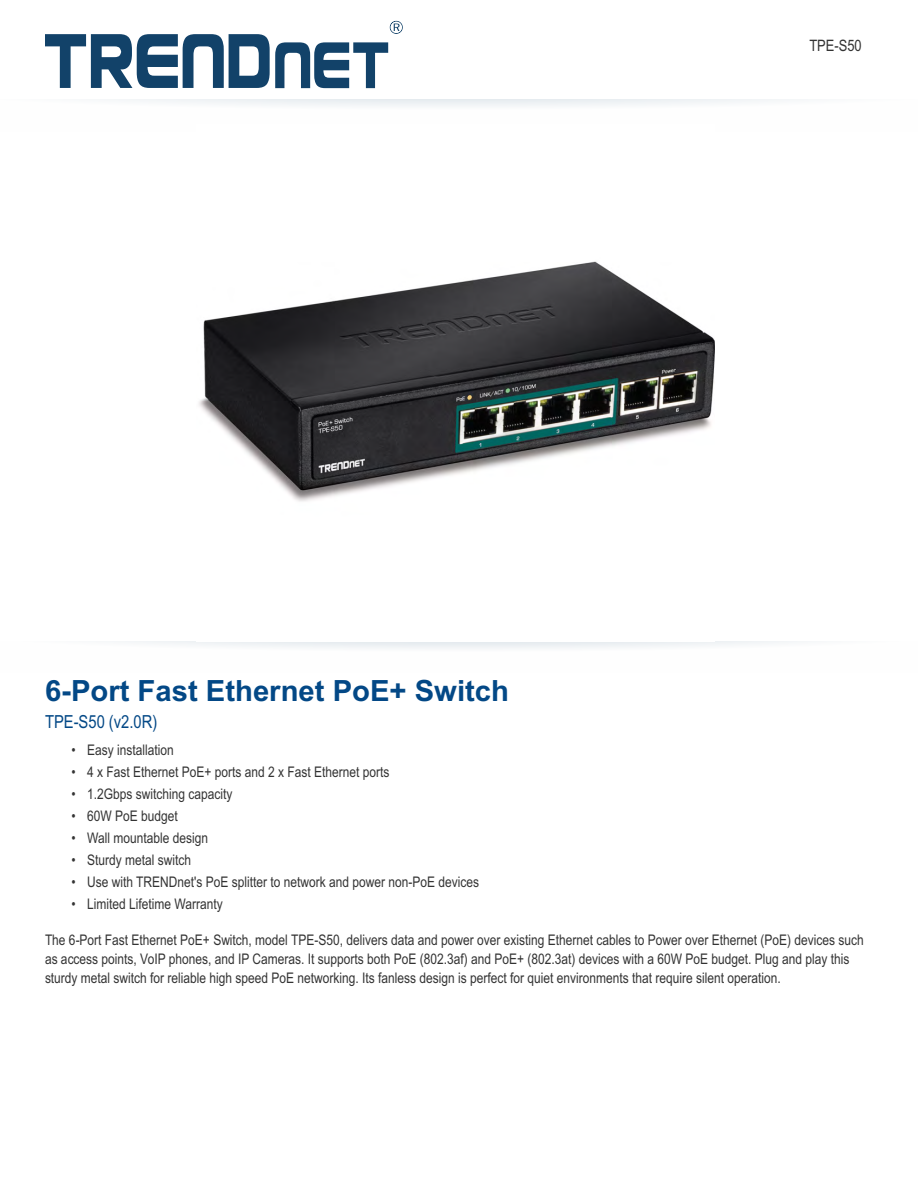
<style>
.page{position:relative;width:918px;height:1188px;background:#fff}
.page>*{position:absolute;margin:0;border:0;box-sizing:border-box;transform-origin:0 0}
.t1{font:700 29.25px "Arial";color:#034886}
.t2{font:18px "Arial Narrow";color:#034886}
.t3{font:15.75px "Arial Narrow";color:#333}
.t4{font:14.7px/19px "Arial Narrow";color:#333}
</style>
<div class="page">
<div style="left:0;top:99px;width:918px;height:32px;background:linear-gradient(to right,#fbfcfc,#fcfcfd)"></div>
<svg style="left:143px;top:642px;width:636px;height:7px"></svg>
<img style="left:197px;top:124px;width:517px;height:378px">
<svg style="left:45px;top:21px;width:358px;height:67px"></svg>
<h1 class="t1" style="left:45px;top:679px;width:466px">6-Port Fast Ethernet PoE+ Switch</h1>
<p class="t2" style="left:45px;top:715px;width:114px">TPE-S50 (v2.0R)</p>
<p class="t4" style="left:72px;top:742px;width:104px">• Easy installation</p>
<p class="t4" style="left:72px;top:764px;width:319px">• 4 x Fast Ethernet PoE+ ports and 2 x Fast Ethernet ports</p>
<p class="t4" style="left:72px;top:786px;width:162px">• 1.2Gbps switching capacity</p>
<p class="t4" style="left:72px;top:808px;width:108px">• 60W PoE budget</p>
<p class="t4" style="left:72px;top:829px;width:138px">• Wall mountable design</p>
<p class="t4" style="left:72px;top:851px;width:121px">• Sturdy metal switch</p>
<p class="t4" style="left:72px;top:873px;width:409px">• Use with TRENDnet's PoE splitter to network and power non-PoE devices</p>
<p class="t4" style="left:72px;top:895px;width:153px">• Limited Lifetime Warranty</p>
<p class="t3" style="left:809px;top:39px;width:54px">TPE-S50</p>
<p class="t4" style="left:45px;top:932px;width:820px">The 6-Port Fast Ethernet PoE+ Switch, model TPE-S50, delivers data and power over existing Ethernet cables to Power over Ethernet (PoE) devices such as access points, VoIP phones, and IP Cameras. It supports both PoE (802.3af) and PoE+ (802.3at) devices with a 60W PoE budget. Plug and play this sturdy metal switch for reliable high speed PoE networking. Its fanless design is perfect for quiet environments that require silent operation.</p>
</div>
